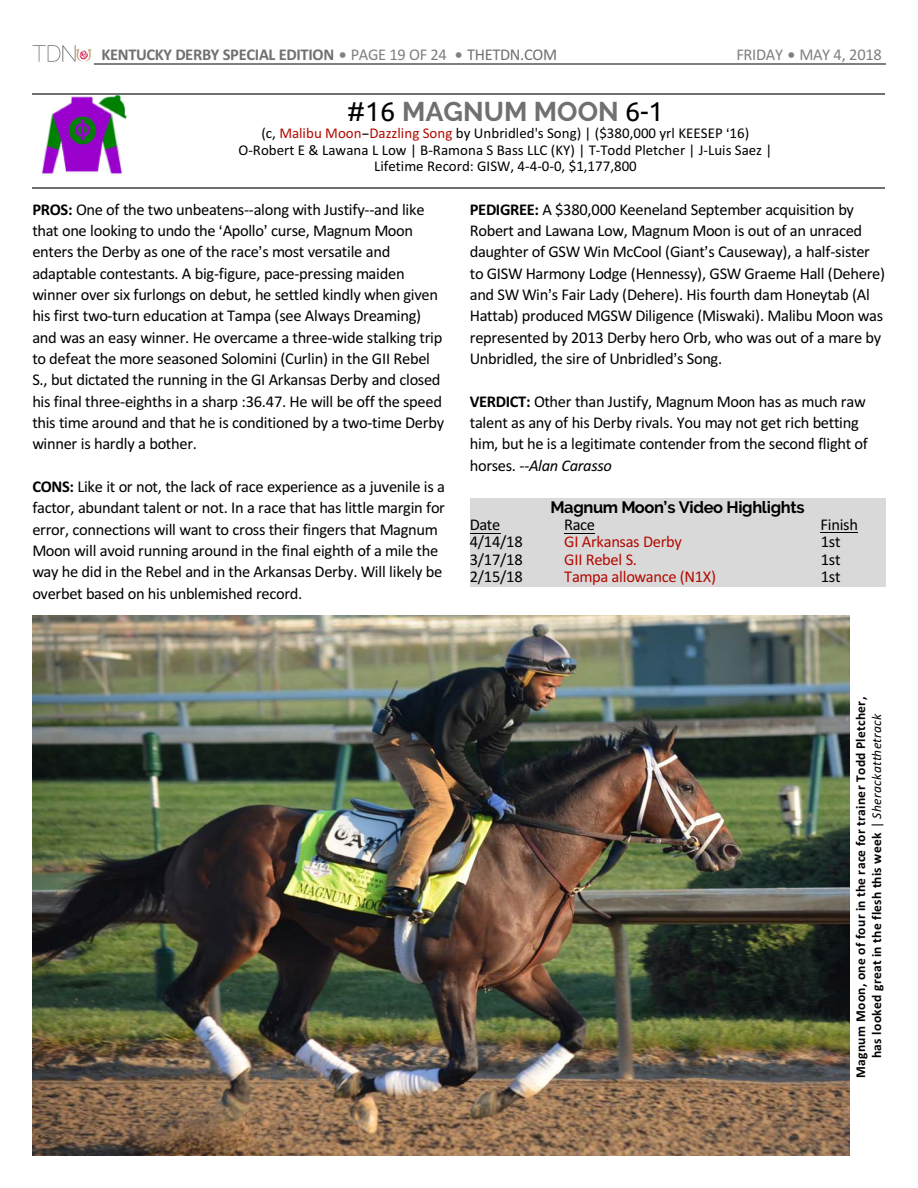
<style>
.page{position:relative;width:918px;height:1188px;background:#fff}
.page>*{position:absolute;margin:0;border:0;box-sizing:border-box;transform-origin:0 0}
.t1{font:700 27px "Raleway";color:#707070}
.t2{font:16.5px/21.3px "Calibri";letter-spacing:-.02em;color:#000}
.t3{font:700 16.5px "Calibri";letter-spacing:-.02em;color:#707070}
.t4{font:16.5px "Calibri";letter-spacing:-.02em;color:#b30a00}
.t5{font:700 16.5px "Raleway";letter-spacing:-.025em;color:#000}
.t6{font:16.5px "Calibri";letter-spacing:-.02em;color:#808080}
.t7{font:15px/16.4px "Calibri";color:#000;text-align:center}
.t8{font:700 13.5px/16px "Calibri";letter-spacing:.025em;color:#000;text-align:center}
.s1{font-weight:400;color:#808080}
.s2{font-weight:400}
.s3{font-family:"Ubuntu";font-weight:400;color:#000}
.s4{color:#b30a00}
.s5{font-weight:700}
.s6{font-style:italic}
.s7{font-weight:400;font-style:italic}
</style>
<div class="page">
<hr style="left:94px;top:64px;width:791px;height:1px;background:#808080">
<img style="left:32px;top:45px;width:60px;height:17px">
<img style="left:32px;top:615px;width:817px;height:541px">
<img style="left:41px;top:94px;width:87px;height:81px">
<hr style="left:32px;top:93px;width:853px;height:1px;background:#707070">
<hr style="left:32px;top:187px;width:853px;height:2px;background:#707070">
<div style="left:470px;top:498px;width:415px;height:88px;background:#d9d9d9"></div>
<hr style="left:470px;top:533px;width:30px;height:1px;background:#000">
<hr style="left:564px;top:533px;width:31px;height:1px;background:#000">
<hr style="left:821px;top:532px;width:37px;height:1px;background:#000">
<p class="t3" style="left:102px;top:47px;width:457px">KENTUCKY DERBY SPECIAL EDITION <span class="s1">PAGE 19 OF 24</span> <span class="s2">THETDN.COM</span></p>
<p class="t6" style="left:736px;top:47px;width:147px">FRIDAY MAY 4, 2018</p>
<h1 class="t1" style="left:347px;top:96px;width:318px"><span class="s3">#16</span> MAGNUM MOON <span class="s3">6-1</span></h1>
<p class="t7" style="left:238px;top:126px;width:535px">(c, <span class="s4">Malibu Moon Dazzling Song</span> by Unbridled's Song) | ($380,000 yrl KEESEP 16)<br>O-Robert E &amp; Lawana L Low | B-Ramona S Bass LLC (KY) | T-Todd Pletcher | J-Luis Saez |<br>Lifetime Record: GISW, 4-4-0-0, $1,177,800</p>
<p class="t2" style="left:32px;top:200px;width:413px"><span class="s5">PROS:</span> One of the two unbeatens--along with Justify--and like that one looking to undo the Apollo curse, Magnum Moon enters the Derby as one of the race s most versatile and adaptable contestants. A big-figure, pace-pressing maiden winner over six furlongs on debut, he settled kindly when given his first two-turn education at Tampa (see Always Dreaming) and was an easy winner. He overcame a three-wide stalking trip to defeat the more seasoned Solomini (Curlin) in the GII Rebel S., but dictated the running in the GI Arkansas Derby and closed his final three-eighths in a sharp :36.47. He will be off the speed this time around and that he is conditioned by a two-time Derby winner is hardly a bother.</p>
<p class="t2" style="left:32px;top:477px;width:414px"><span class="s5">CONS:</span> Like it or not, the lack of race experience as a juvenile is a factor, abundant talent or not. In a race that has little margin for error, connections will want to cross their fingers that Magnum Moon will avoid running around in the final eighth of a mile the way he did in the Rebel and in the Arkansas Derby. Will likely be overbet based on his unblemished record.</p>
<p class="t2" style="left:470px;top:200px;width:417px"><span class="s5">PEDIGREE:</span> A $380,000 Keeneland September acquisition by Robert and Lawana Low, Magnum Moon is out of an unraced daughter of GSW Win McCool (Giant s Causeway), a half-sister to GISW Harmony Lodge (Hennessy), GSW Graeme Hall (Dehere) and SW Win s Fair Lady (Dehere). His fourth dam Honeytab (Al Hattab) produced MGSW Diligence (Miswaki). Malibu Moon was represented by 2013 Derby hero Orb, who was out of a mare by Unbridled, the sire of Unbridled s Song.</p>
<p class="t2" style="left:470px;top:392px;width:400px"><span class="s5">VERDICT:</span> Other than Justify, Magnum Moon has as much raw talent as any of his Derby rivals. You may not get rich betting him, but he is a legitimate contender from the second flight of horses. <span class="s6">--Alan Carasso</span></p>
<p class="t5" style="left:551px;top:497px;width:256px">Magnum Moon’s Video Highlights</p>
<p class="t2" style="left:470px;top:515px;width:32px">Date</p>
<p class="t2" style="left:564px;top:515px;width:33px">Race</p>
<p class="t2" style="left:821px;top:515px;width:39px">Finish</p>
<p class="t2" style="left:470px;top:533px;width:54px">4/14/18</p>
<p class="t4" style="left:564px;top:535px;width:119px">GI Arkansas Derby</p>
<p class="t2" style="left:821px;top:533px;width:21px">1st</p>
<p class="t2" style="left:470px;top:550px;width:54px">3/17/18</p>
<p class="t4" style="left:564px;top:552px;width:74px">GII Rebel S.</p>
<p class="t2" style="left:821px;top:550px;width:21px">1st</p>
<p class="t2" style="left:470px;top:568px;width:54px">2/15/18</p>
<p class="t4" style="left:564px;top:570px;width:153px">Tampa allowance (N1X)</p>
<p class="t2" style="left:821px;top:568px;width:21px">1st</p>
<p class="t8" style="left:854px;top:1078px;width:383px;rotate:-90deg">Magnum Moon, one of four in the race for trainer Todd Pletcher, has looked great in the flesh this week <span class="s2">|</span> <span class="s7">Sherackatthetrack</span></p>
</div>
